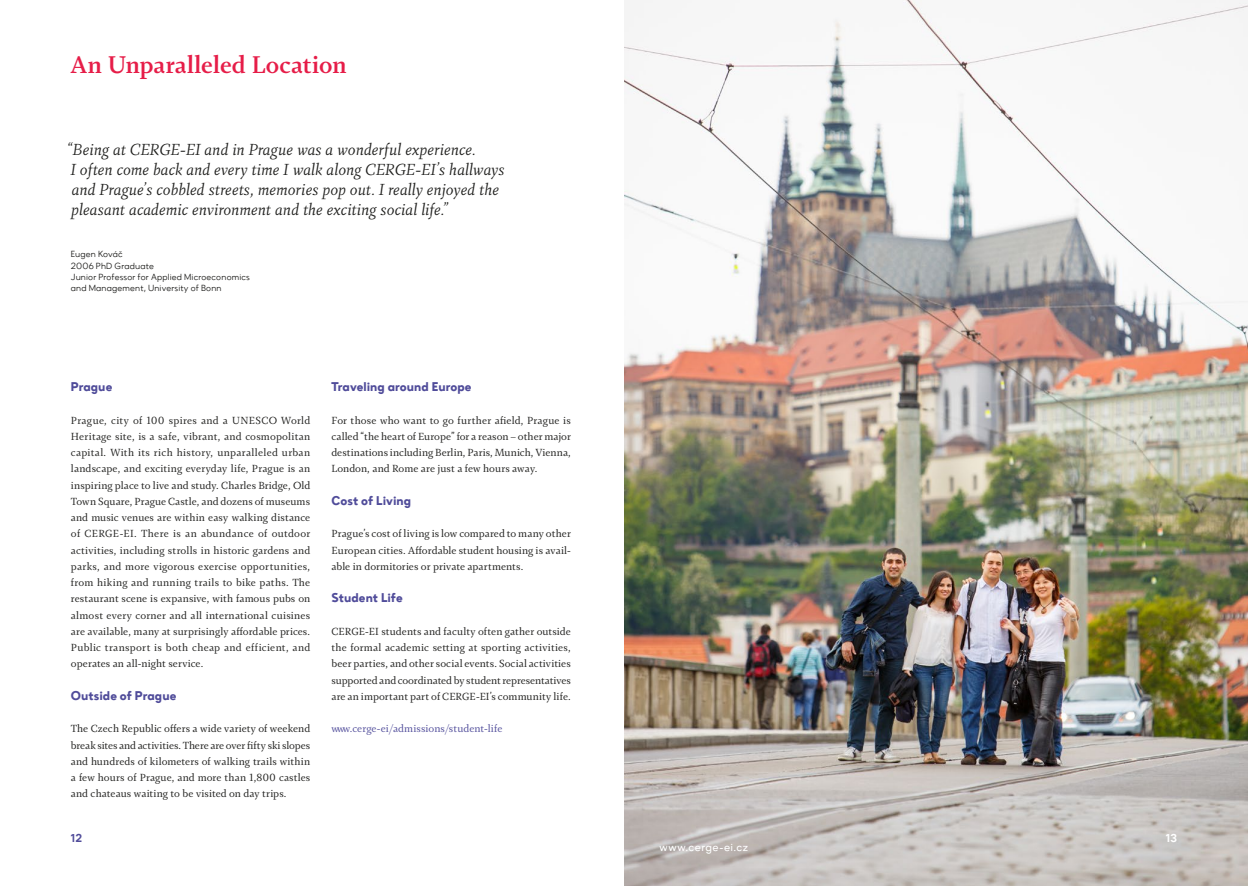
<style>
.page{position:relative;width:1248px;height:886px;background:#fff}
.page>*{position:absolute;margin:0;border:0;box-sizing:border-box;transform-origin:0 0}
.t1{font:700 26.25px "Fazeta Text";letter-spacing:.005em;color:#e61d48}
.qotations{font:italic 300 17.5px/20px "Fazeta Text";letter-spacing:-.005em;color:#1d1d1b}
.t2{font:900 12.5px "Zirkel";letter-spacing:.005em;color:#504c9a}
.t3{font:11.25px/16.2px "Fazeta Text";letter-spacing:.01em;color:#1d1d1b;text-align:justify}
.t4{font:11.25px "Fazeta Text";letter-spacing:.015em;color:#504c9a}
.t5{font:500 11.25px "Zirkel";letter-spacing:.035em;color:#fff}
.t6{font:700 11.25px "Zirkel";color:#504c9a}
.t7{font:700 11.25px "Zirkel";color:#fff}
.people_for_qotations{font:8.75px/11.2px "Zirkel";letter-spacing:.02em;color:#1d1d1b}
</style>
<div class="page">
<img style="left:624px;top:0;width:623px;height:886px">
<p class="t1" style="left:71px;top:48px;width:277px">An Unparalleled Location</p>
<p class="qotations" style="left:68px;top:139px;width:438px">“Being at CERGE-EI and in Prague was a wonderful experience.<br>I often come back and every time I walk along CERGE-EI’s hallways and Prague’s cobbled streets, memories pop out. I really enjoyed the pleasant academic environment and the exciting social life.”</p>
<p class="people_for_qotations" style="left:71px;top:249px;width:84px">Eugen Kováč<br>2006 PhD Graduate</p>
<p class="people_for_qotations" style="left:71px;top:271px;width:181px">Junior Professor for Applied Microeconomics and Management, University of Bonn</p>
<p class="t2" style="left:71px;top:379px;width:43px">Prague</p>
<p class="t3" style="left:71px;top:411px;width:241px">Prague, city of 100 spires and a UNESCO World Heritage site, is a safe, vibrant, and cosmopolitan capital. With its rich history, unparalleled urban landscape, and exciting everyday life, Prague is an inspiring place to live and study. Charles Bridge, Old Town Square, Prague Castle, and dozens of museums and music venues are within easy walking distance of CERGE-EI. There is an abundance of outdoor activities, including strolls in historic gardens and parks, and more vigorous exercise opportunities, from hiking and running trails to bike paths. The restaurant scene is expansive, with famous pubs on almost every corner and all international cuisines are available, many at surprisingly affordable prices.<br>Public transport is both cheap and efficient, and operates an all-night service.</p>
<p class="t2" style="left:71px;top:688px;width:107px">Outside of Prague</p>
<p class="t3" style="left:71px;top:720px;width:241px">The Czech Republic offers a wide variety of weekend break sites and activities. There are over fifty ski slopes and hundreds of kilometers of walking trails within a few hours of Prague, and more than 1,800 castles and chateaus waiting to be visited on day trips.</p>
<p class="t2" style="left:331px;top:379px;width:142px">Traveling around Europe</p>
<p class="t3" style="left:331px;top:411px;width:241px">For those who want to go further afield, Prague is called “the heart of Europe” for a reason – other major destinations including Berlin, Paris, Munich, Vienna, London, and Rome are just a few hours away.</p>
<p class="t2" style="left:331px;top:493px;width:81px">Cost of Living</p>
<p class="t3" style="left:331px;top:525px;width:241px">Prague’s cost of living is low compared to many other European cities. Affordable student housing is avail&shy;able in dormitories or private apartments.</p>
<p class="t2" style="left:331px;top:590px;width:73px">Student Life</p>
<p class="t3" style="left:331px;top:623px;width:241px">CERGE-EI students and faculty often gather outside the formal academic setting at sporting activities, beer parties, and other social events. Social activities supported and coordinated by student representatives are an important part of CERGE-EI’s community life.</p>
<p class="t4" style="left:331px;top:721px;width:172px">www.cerge-ei/admissions/student-life</p>
<p class="t6" style="left:71px;top:831px;width:13px">12</p>
<p class="t7" style="left:1165px;top:831px;width:13px">13</p>
<p class="t5" style="left:659px;top:840px;width:90px">www.cerge-ei.cz</p>
</div>
